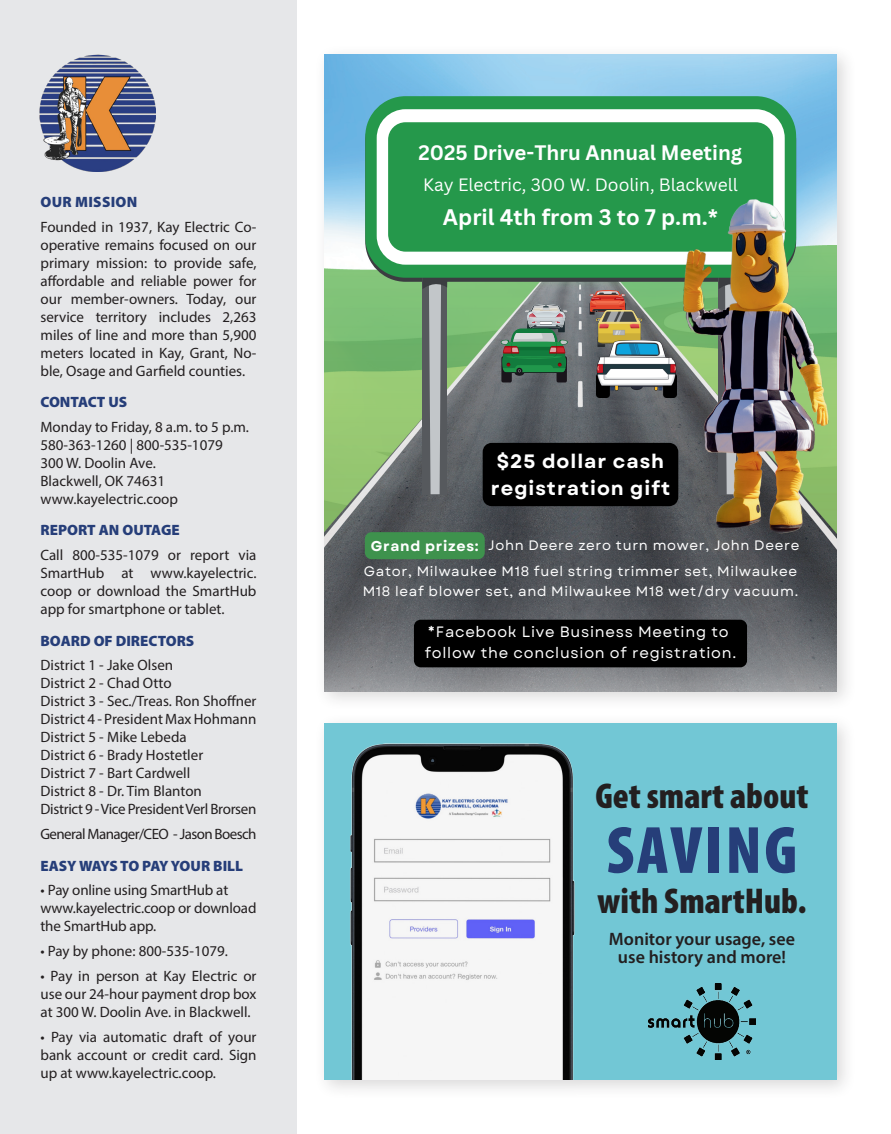
<style>
.page{position:relative;width:891px;height:1134px;background:#fff}
.page>*{position:absolute;margin:0;border:0;box-sizing:border-box;transform-origin:0 0}
.t1{font:900 condensed 67.5px "Myriad Pro";letter-spacing:.04em;color:#263e79}
.t2{font:900 condensed 36px "Myriad Pro";color:#231f20}
.t3{font:700 21.9px "Canva Sans";color:#fff}
.t4{font:700 20.4px "Canva Sans";color:#fff}
.t5{font:700 19.35px/27.2px "Garet";letter-spacing:.05em;color:#fff;text-align:center}
.t6{font:600 18px/18px "Myriad Pro";color:#231f20;text-align:center}
.t7{font:17.4px "Canva Sans";color:#fff}
.t8{font:15px/18px "Myriad Pro";color:#231f20;text-align:justify}
.t9{font:15px/20.2px "Garet";letter-spacing:.05em;color:#fff}
.t10{font:900 15px "Myriad Pro";color:#263e79}
.t11{font:15px "Myriad Pro";letter-spacing:-.02em;color:#231f20}
.t12{font:15px "Myriad Pro";letter-spacing:-.04em;color:#231f20}
.t13{font:900 15px "Myriad Pro";letter-spacing:.02em;color:#263e79}
.t14{font:700 14.25px "Garet";letter-spacing:.05em;color:#fff}
.t15{font:13.65px/26px "Garet";letter-spacing:.05em;color:#fff;text-align:right}
</style>
<div class="page">
<div style="left:314px;top:713px;width:543px;height:387px;background:#231f20;opacity:.17"></div>
<div style="left:324px;top:723px;width:513px;height:357px;background:#72c7d5"></div>
<img style="left:350px;top:743px;width:225px;height:337px">
<img style="left:648px;top:984px;width:108px;height:76px">
<div style="left:314px;top:44px;width:543px;height:667px;background:#231f20;opacity:.17"></div>
<img style="left:324px;top:54px;width:513px;height:191px">
<img style="left:324px;top:258px;width:266px;height:212px">
<svg style="left:422px;top:278px;width:25px;height:192px;background:#818588"></svg>
<div style="left:365px;top:96px;width:431px;height:182px;background:#25984b;border-radius:40px"></div>
<div style="left:377px;top:109px;width:408px;height:156px;background:#fff;border-radius:29px"></div>
<div style="left:388px;top:122px;width:385px;height:130px;background:#25984b;border-radius:17px"></div>
<img style="left:590px;top:166px;width:247px;height:304px">
<div style="left:590px;top:303px;width:5px;height:12px;background:#19151b"></div>
<svg style="left:590px;top:290px;width:35px;height:22px"></svg>
<img style="left:596px;top:310px;width:45px;height:30px">
<img style="left:596px;top:340px;width:80px;height:58px">
<div style="left:515px;top:370px;width:9px;height:6px;background:#19151b;border-radius:50%"></div>
<div style="left:501px;top:356px;width:11px;height:26px;background:#19151b;border-radius:2px"></div>
<div style="left:557px;top:356px;width:10px;height:26px;background:#19151b;border-radius:2px"></div>
<svg style="left:501px;top:304px;width:67px;height:70px;background:#658d71"></svg>
<img style="left:324px;top:470px;width:513px;height:221px">
<div style="left:483px;top:443px;width:195px;height:63px;background:#000"></div>
<div style="left:365px;top:532px;width:120px;height:27px;background:#3e924d;border-radius:7px"></div>
<div style="left:414px;top:620px;width:333px;height:47px;background:#000"></div>
<div style="left:0;top:0;width:297px;height:1134px;background:#e6e7e9"></div>
<img style="left:39px;top:54px;width:117px;height:117px">
<p class="t13" style="left:41px;top:192px;width:98px">OUR MISSION</p>
<p class="t8" style="left:40px;top:217px;width:218px">Founded in 1937, Kay Electric Co&shy;operative remains focused on our primary mission: to provide safe, affordable and reliable power for our member-owners. Today, our service territory includes 2,263 miles of line and more than 5,900 meters located in Kay, Grant, No&shy;ble, Osage and Garfield counties.</p>
<p class="t10" style="left:40px;top:392px;width:88px">CONTACT US</p>
<p class="t8" style="left:40px;top:418px;width:210px">Monday to Friday, 8 a.m. to 5 p.m.</p>
<p class="t8" style="left:40px;top:436px;width:184px">580-363-1260 | 800-535-1079</p>
<p class="t8" style="left:40px;top:454px;width:117px">300 W. Doolin Ave.</p>
<p class="t8" style="left:40px;top:472px;width:126px">Blackwell, OK 74631</p>
<p class="t8" style="left:40px;top:490px;width:139px">www.kayelectric.coop</p>
<p class="t10" style="left:40px;top:520px;width:141px">REPORT AN OUTAGE</p>
<p class="t8" style="left:40px;top:546px;width:218px">Call 800-535-1079 or report via SmartHub at www.kayelectric. coop or download the SmartHub app for smartphone or tablet.</p>
<p class="t10" style="left:40px;top:631px;width:155px">BOARD OF DIRECTORS</p>
<p class="t8" style="left:40px;top:656px;width:134px">District 1 - Jake Olsen</p>
<p class="t8" style="left:40px;top:674px;width:133px">District 2 - Chad Otto</p>
<p class="t8" style="left:40px;top:692px;width:217px">District 3 - Sec./Treas. Ron Shoffner</p>
<p class="t8" style="left:40px;top:710px;width:218px">District 4 - President Max Hohmann</p>
<p class="t8" style="left:40px;top:728px;width:148px">District 5 - Mike Lebeda</p>
<p class="t8" style="left:40px;top:746px;width:164px">District 6 - Brady Hostetler</p>
<p class="t8" style="left:40px;top:764px;width:151px">District 7 - Bart Cardwell</p>
<p class="t8" style="left:40px;top:782px;width:163px">District 8 - Dr. Tim Blanton</p>
<p class="t11" style="left:40px;top:800px;width:218px">District 9 - Vice President Verl Brorsen</p>
<p class="t12" style="left:40px;top:825px;width:218px">General Manager/CEO - Jason Boesch</p>
<p class="t10" style="left:40px;top:856px;width:204px">EASY WAYS TO PAY YOUR BILL</p>
<p class="t8" style="left:40px;top:881px;width:189px">• Pay online using SmartHub at</p>
<p class="t8" style="left:40px;top:899px;width:218px">www.kayelectric.coop or download the SmartHub app.</p>
<p class="t8" style="left:40px;top:942px;width:189px">• Pay by phone: 800-535-1079.</p>
<p class="t8" style="left:40px;top:967px;width:218px">• Pay in person at Kay Electric or use our 24-hour payment drop box at 300 W. Doolin Ave. in Blackwell.</p>
<p class="t8" style="left:40px;top:1027px;width:218px">• Pay via automatic draft of your bank account or credit card. Sign up at www.kayelectric.coop.</p>
<p class="t4" style="left:419px;top:140px;width:325px">2025 Drive-Thru Annual Meeting</p>
<p class="t7" style="left:423px;top:175px;width:316px">Kay Electric, 300 W. Doolin, Blackwell</p>
<p class="t3" style="left:443px;top:204px;width:277px">April 4th from 3 to 7 p.m.*</p>
<p class="t5" style="left:491px;top:448px;width:181px">$25 dollar cash registration gift</p>
<p class="t14" style="left:371px;top:537px;width:109px">Grand prizes:</p>
<p class="t15" style="left:364px;top:533px;width:437px">John Deere zero turn mower, John Deere<br>Gator, Milwaukee M18 fuel string trimmer set, Milwaukee</p>
<p class="t15" style="left:363px;top:579px;width:437px">M18 leaf blower set, and Milwaukee M18 wet/dry vacuum.</p>
<p class="t9" style="left:425px;top:622px;width:313px">*Facebook Live Business Meeting to follow the conclusion of registration.</p>
<p class="t2" style="left:595px;top:773px;width:215px">Get smart about</p>
<p class="t1" style="left:607px;top:807px;width:192px">SAVING</p>
<p class="t2" style="left:598px;top:878px;width:210px">with SmartHub.</p>
<p class="t6" style="left:609px;top:929px;width:188px">Monitor your usage, see use history and more!</p>
</div>
